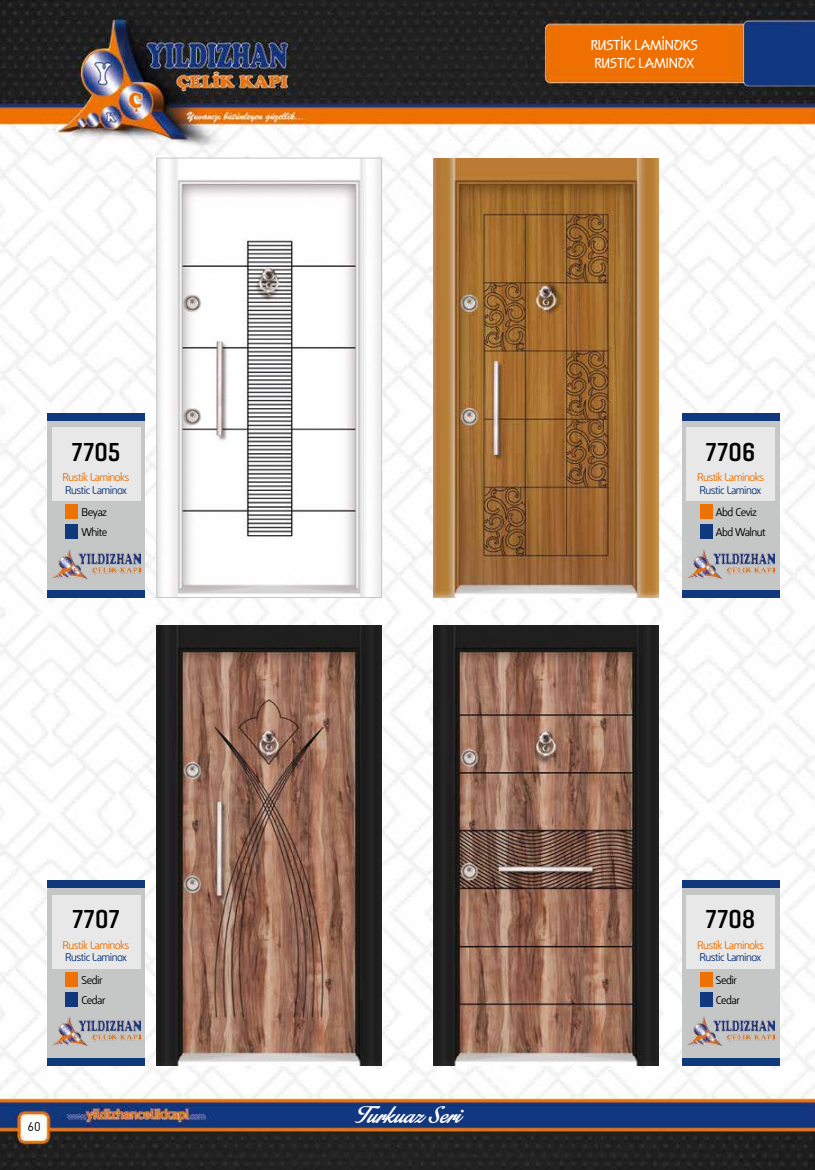
<style>
.page{position:relative;width:815px;height:1170px;background:#fff}
.page>*{position:absolute;margin:0;border:0;box-sizing:border-box;transform-origin:0 0}
.t1{font:25px "Gineso Nor Dem";letter-spacing:.015em;color:#000}
.t2{font:25px "Stainy Personal Use Only";color:#fff}
.t3{font:15px/18px "Squire";color:#fff}
.t4{font:300 12.5px "Casiopea";letter-spacing:-.04em;color:#ee7103}
.t5{font:300 12.5px "Casiopea";letter-spacing:-.04em;color:#10387d}
.t6{font:300 12.5px/20px "Casiopea";letter-spacing:-.04em;color:#000}
.t7{font:12.5px "Adi Haus";color:#000}
</style>
<div class="page">
<img style="left:0;top:0;width:815px;height:1169px">
<img style="left:433px;top:158px;width:225px;height:439px">
<img style="left:433px;top:625px;width:225px;height:439px">
<img style="left:159px;top:160px;width:221px;height:435px">
<div style="left:157px;top:158px;width:225px;height:439px;border:1px solid #c5c6c6"></div>
<img style="left:157px;top:625px;width:225px;height:439px">
<div style="left:47px;top:420px;width:98px;height:170px;background:#c5c6c6"></div>
<div style="left:47px;top:413px;width:98px;height:7px;background:#10387d"></div>
<div style="left:52px;top:428px;width:88px;height:73px;background:#e8e8e8"></div>
<img style="left:53px;top:549px;width:87px;height:29px">
<div style="left:47px;top:590px;width:98px;height:7px;background:#10387d"></div>
<div style="left:66px;top:504px;width:12px;height:15px;background:#ee7103"></div>
<div style="left:66px;top:524px;width:12px;height:15px;background:#10387d"></div>
<div style="left:47px;top:887px;width:98px;height:170px;background:#c5c6c6"></div>
<div style="left:47px;top:880px;width:98px;height:7px;background:#10387d"></div>
<div style="left:52px;top:895px;width:88px;height:73px;background:#e8e8e8"></div>
<img style="left:53px;top:1016px;width:87px;height:29px">
<div style="left:47px;top:1057px;width:98px;height:7px;background:#10387d"></div>
<div style="left:66px;top:972px;width:12px;height:14px;background:#ee7103"></div>
<div style="left:66px;top:992px;width:12px;height:14px;background:#10387d"></div>
<div style="left:682px;top:420px;width:98px;height:170px;background:#c5c6c6"></div>
<div style="left:682px;top:413px;width:98px;height:7px;background:#10387d"></div>
<div style="left:686px;top:428px;width:89px;height:73px;background:#e8e8e8"></div>
<img style="left:688px;top:549px;width:87px;height:29px">
<div style="left:682px;top:590px;width:98px;height:7px;background:#10387d"></div>
<div style="left:700px;top:504px;width:13px;height:15px;background:#ee7103"></div>
<div style="left:700px;top:524px;width:13px;height:15px;background:#10387d"></div>
<div style="left:682px;top:887px;width:98px;height:170px;background:#c5c6c6"></div>
<div style="left:682px;top:880px;width:98px;height:7px;background:#10387d"></div>
<div style="left:686px;top:895px;width:89px;height:73px;background:#e8e8e8"></div>
<img style="left:688px;top:1016px;width:87px;height:29px">
<div style="left:682px;top:1057px;width:98px;height:7px;background:#10387d"></div>
<div style="left:700px;top:972px;width:13px;height:14px;background:#ee7103"></div>
<div style="left:700px;top:992px;width:13px;height:14px;background:#10387d"></div>
<h1 class="t1" style="left:72px;top:436px;width:50px">7705</h1>
<p class="t4" style="left:63px;top:471px;width:68px">Rustik Laminoks</p>
<p class="t5" style="left:65px;top:483px;width:63px">Rustic Laminox</p>
<p class="t6" style="left:82px;top:502px;width:27px">Beyaz<br>White</p>
<h1 class="t1" style="left:72px;top:903px;width:49px">7707</h1>
<p class="t4" style="left:63px;top:938px;width:68px">Rustik Laminoks</p>
<p class="t5" style="left:65px;top:950px;width:63px">Rustic Laminox</p>
<p class="t6" style="left:82px;top:970px;width:25px">Sedir<br>Cedar</p>
<p class="t7" style="left:28px;top:1118px;width:15px">60</p>
<p class="t3" style="left:591px;top:36px;width:109px">RUSTİK LAMİNOKS<br>RUSTIC LAMINOX</p>
<h1 class="t2" style="left:355px;top:1101px;width:107px">Turkuaz Seri</h1>
<h1 class="t1" style="left:706px;top:436px;width:51px">7706</h1>
<p class="t4" style="left:697px;top:471px;width:68px">Rustik Laminoks</p>
<p class="t5" style="left:700px;top:483px;width:63px">Rustic Laminox</p>
<p class="t6" style="left:716px;top:502px;width:51px">Abd Ceviz<br>Abd Walnut</p>
<h1 class="t1" style="left:706px;top:903px;width:51px">7708</h1>
<p class="t4" style="left:697px;top:938px;width:68px">Rustik Laminoks</p>
<p class="t5" style="left:700px;top:950px;width:63px">Rustic Laminox</p>
<p class="t6" style="left:716px;top:970px;width:26px">Sedir<br>Cedar</p>
</div>
